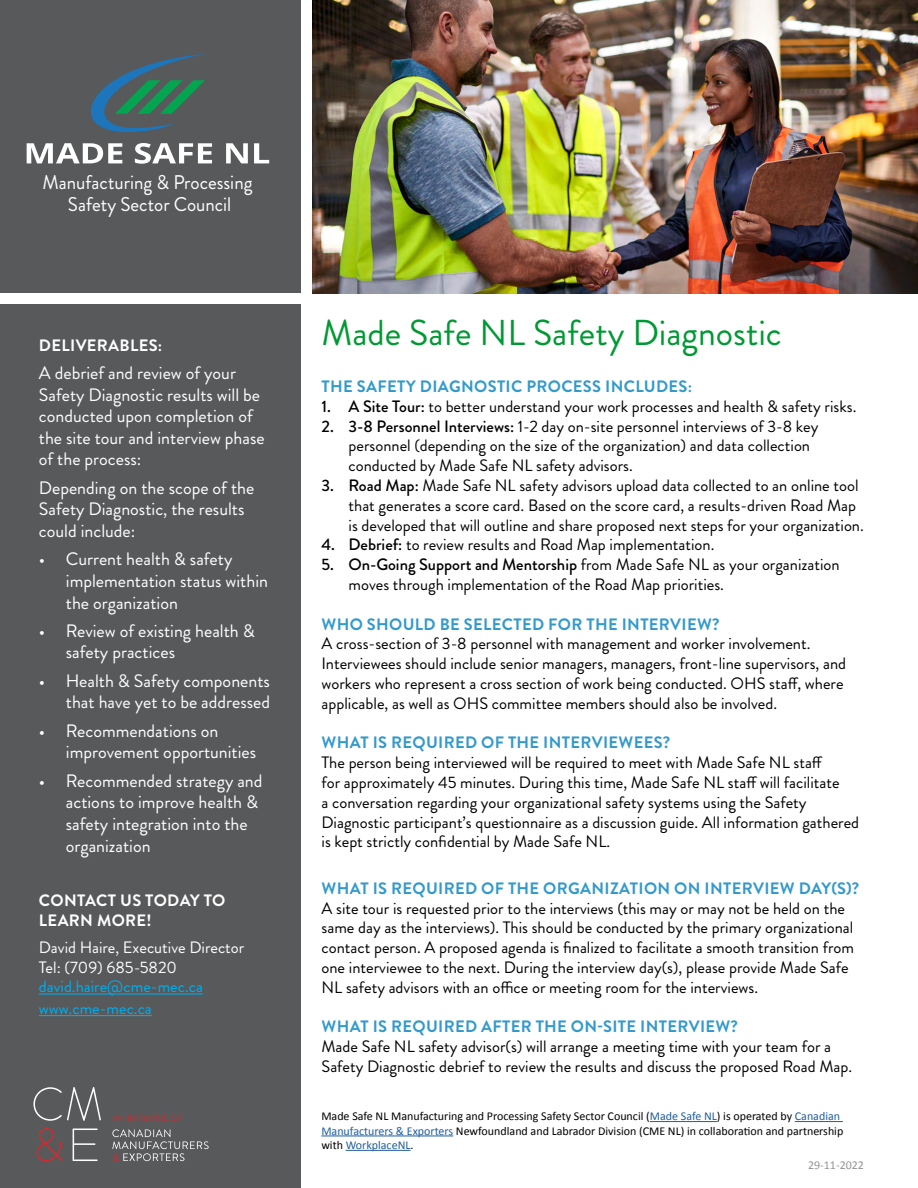
<style>
.page{position:relative;width:918px;height:1188px;background:#fff}
.page>*{position:absolute;margin:0;border:0;box-sizing:border-box;transform-origin:0 0}
.t1{font:36px "Brandon Grotesque";color:#093}
.t2{font:19.8px/22.5px "Brandon Grotesque";color:#fff;text-align:center;scale:.96 1}
.t3{font:18px/21.6px "Brandon Grotesque";color:#fff}
.t4{font:16.5px/19.8px "Brandon Grotesque";color:#000}
.t5{font:700 16.5px "Brandon Grotesque";letter-spacing:.02em;color:#39c}
.t6{font:16.5px/19.8px "Brandon Grotesque";color:#fff}
.t7{font:700 16.5px/19.8px "Brandon Grotesque";letter-spacing:.02em;color:#fff}
.t8{font:16.5px/21.6px "Brandon Grotesque";color:#00aeef}
.t9{font:12px/14.4px "Calibri";color:#000}
.t10{font:12px "Calibri";color:#939598}
.t11{font:8.85px "Brandon Grotesque";color:#d52a2f}
.s1{font-weight:500}
.s2{color:#215e9e}
</style>
<div class="page">
<div style="left:0;top:305px;width:301px;height:883px;background:#58595b"></div>
<div style="left:0;top:0;width:301px;height:293px;background:#58595b"></div>
<img style="left:313px;top:0;width:605px;height:293px">
<svg style="left:27px;top:143px;width:95px;height:20px"></svg>
<svg style="left:135px;top:143px;width:77px;height:21px"></svg>
<svg style="left:226px;top:143px;width:22px;height:20px"></svg>
<svg style="left:254px;top:143px;width:15px;height:20px"></svg>
<svg style="left:91px;top:54px;width:114px;height:78px"></svg>
<svg style="left:33px;top:1087px;width:68px;height:34px"></svg>
<svg style="left:37px;top:1128px;width:26px;height:33px"></svg>
<svg style="left:73px;top:1129px;width:25px;height:32px"></svg>
<svg style="left:112px;top:1129px;width:97px;height:32px"></svg>
<hr style="left:39px;top:994px;width:164px;height:1px;background:#00aeef">
<hr style="left:39px;top:1015px;width:113px;height:1px;background:#00aeef">
<hr style="left:650px;top:1121px;width:67px;height:1px;background:#215e9e">
<hr style="left:795px;top:1121px;width:48px;height:1px;background:#215e9e">
<hr style="left:321px;top:1136px;width:132px;height:1px;background:#215e9e">
<hr style="left:346px;top:1150px;width:64px;height:1px;background:#215e9e">
<p class="t2" style="left:43px;top:171px;width:220px">Manufacturing &amp; Processing<br>Safety Sector Council</p>
<p class="t7" style="left:39px;top:335px;width:125px">DELIVERABLES:</p>
<p class="t3" style="left:39px;top:362px;width:227px">A debrief and review of your<br>Safety Diagnostic results will be conducted upon completion of the site tour and interview phase of the process:</p>
<p class="t3" style="left:39px;top:477px;width:217px">Depending on the scope of the<br>Safety Diagnostic, the results could include:</p>
<p class="t3" style="left:66px;top:549px;width:204px;text-indent:-27px">• Current health &amp; safety implementation status within the organization</p>
<p class="t3" style="left:66px;top:620px;width:190px;text-indent:-27px">• Review of existing health &amp; safety practices</p>
<p class="t3" style="left:39px;top:670px;width:233px;text-align:right">• Health &amp; Safety components that have yet to be addressed</p>
<p class="t3" style="left:66px;top:720px;width:192px;text-indent:-27px">• Recommendations on improvement opportunities</p>
<p class="t3" style="left:66px;top:770px;width:198px;text-indent:-27px">• Recommended strategy and actions to improve health &amp; safety integration into the organization</p>
<p class="t7" style="left:39px;top:891px;width:188px">CONTACT US TODAY TO<br>LEARN MORE!</p>
<p class="t6" style="left:39px;top:937px;width:207px">David Haire, Executive Director<br>Tel: (709) 685-5820</p>
<p class="t8" style="left:39px;top:976px;width:166px">david.haire@cme-mec.ca www.cme-mec.ca</p>
<p class="t11" style="left:112px;top:1112px;width:72px">AN INITIATIVE OF</p>
<h1 class="t1" style="left:322px;top:308px;width:462px">Made Safe NL Safety Diagnostic</h1>
<p class="t5" style="left:322px;top:375px;width:372px">THE SAFETY DIAGNOSTIC PROCESS INCLUDES:</p>
<p class="t4" style="left:322px;top:397px;width:536px"><span class="s1">1. A Site Tour:</span> to better understand your work processes and health &amp; safety risks.</p>
<p class="t4" style="left:349px;top:416px;width:471px;text-indent:-27px"><span class="s1">2. 3-8 Personnel Interviews:</span> 1-2 day on-site personnel interviews of 3-8 key personnel (depending on the size of the organization) and data collection conducted by Made Safe NL safety advisors.</p>
<p class="t4" style="left:349px;top:476px;width:517px;text-indent:-27px"><span class="s1">3. Road Map:</span> Made Safe NL safety advisors upload data collected to an online tool that generates a score card. Based on the score card, a results-driven Road Map is developed that will outline and share proposed next steps for your organization.</p>
<p class="t4" style="left:322px;top:535px;width:394px"><span class="s1">4. Debrief:</span> to review results and Road Map implementation.</p>
<p class="t4" style="left:349px;top:555px;width:493px;text-indent:-27px"><span class="s1">5. On-Going Support and Mentorship</span> from Made Safe NL as your organization moves through implementation of the Road Map priorities.</p>
<p class="t5" style="left:322px;top:612px;width:399px">WHO SHOULD BE SELECTED FOR THE INTERVIEW?</p>
<p class="t4" style="left:322px;top:634px;width:526px">A cross-section of 3-8 personnel with management and worker involvement.<br>Interviewees should include senior managers, managers, front-line supervisors, and workers who represent a cross section of work being conducted. OHS staff, where applicable, as well as OHS committee members should also be involved.</p>
<p class="t5" style="left:322px;top:731px;width:350px">WHAT IS REQUIRED OF THE INTERVIEWEES?</p>
<p class="t4" style="left:322px;top:753px;width:539px">The person being interviewed will be required to meet with Made Safe NL staff<br>for approximately 45 minutes. During this time, Made Safe NL staff will facilitate<br>a conversation regarding your organizational safety systems using the Safety Diagnostic participant’s questionnaire as a discussion guide. All information gathered is kept strictly confidential by Made Safe NL.</p>
<p class="t5" style="left:322px;top:877px;width:539px">WHAT IS REQUIRED OF THE ORGANIZATION ON INTERVIEW DAY(S)?</p>
<p class="t4" style="left:322px;top:898px;width:534px">A site tour is requested prior to the interviews (this may or may not be held on the same day as the interviews). This should be conducted by the primary organizational contact person. A proposed agenda is finalized to facilitate a smooth transition from one interviewee to the next. During the interview day(s), please provide Made Safe NL safety advisors with an office or meeting room for the interviews.</p>
<p class="t5" style="left:322px;top:1015px;width:418px">WHAT IS REQUIRED AFTER THE ON-SITE INTERVIEW?</p>
<p class="t4" style="left:322px;top:1037px;width:532px">Made Safe NL safety advisor(s) will arrange a meeting time with your team for a<br>Safety Diagnostic debrief to review the results and discuss the proposed Road Map.</p>
<p class="t9" style="left:321px;top:1109px;width:524px">Made Safe NL Manufacturing and Processing Safety Sector Council (<span class="s2">Made Safe NL</span>) is operated by <span class="s2">Canadian<br>Manufacturers &amp; Exporters</span> Newfoundland and Labrador Division (CME NL) in collaboration and partnership with <span class="s2">WorkplaceNL</span>.</p>
<p class="t10" style="left:808px;top:1157px;width:58px">29-11-2022</p>
</div>
